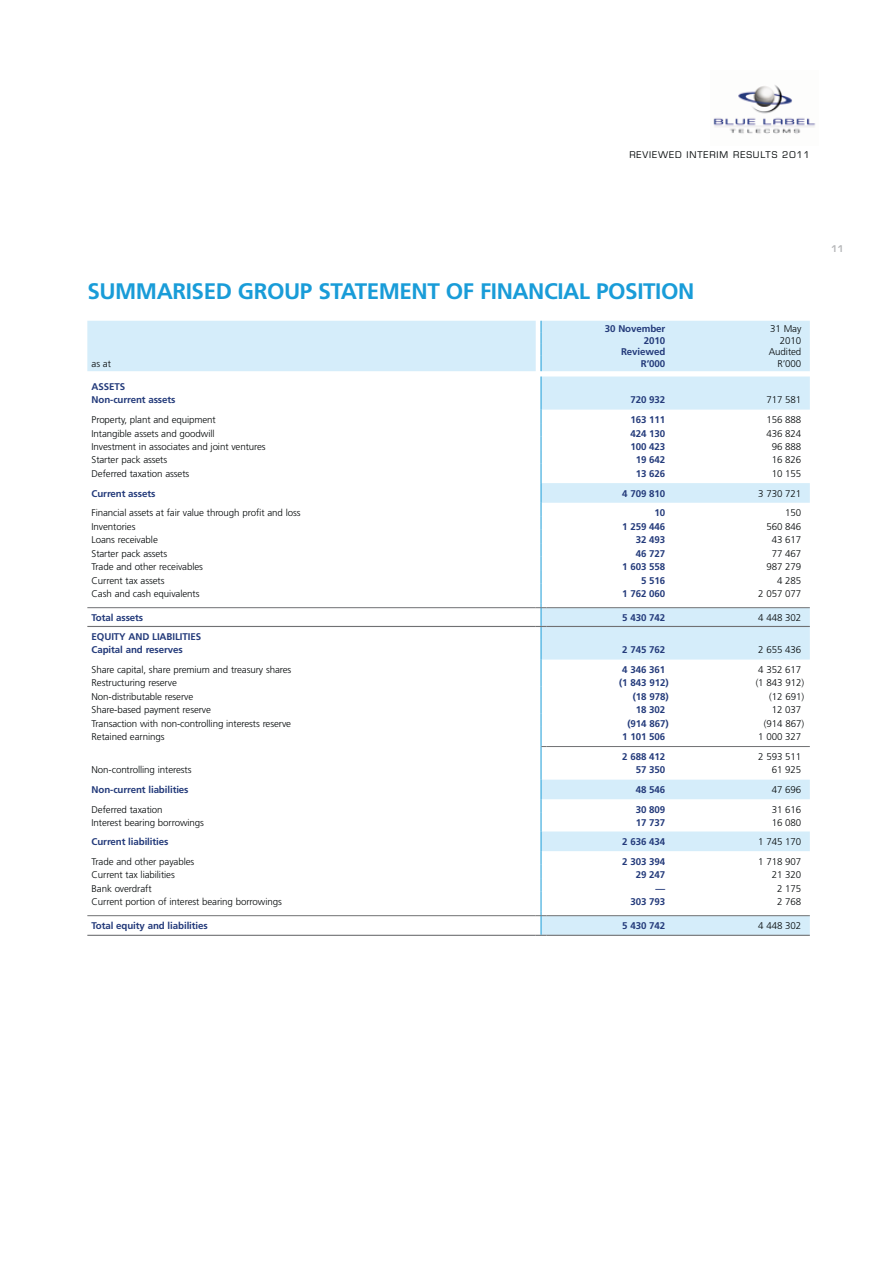
<style>
.page{position:relative;width:893px;height:1263px;background:#fff}
.page>*{position:absolute;margin:0;border:0;box-sizing:border-box;transform-origin:0 0}
.t1{font:700 22.5px "Frutiger LT Std";letter-spacing:-.02em;color:#199cd8}
.t2{font:300 9.75px "Frutiger LT Std";letter-spacing:-.01em;color:#040809}
.t3{font:700 9.75px/13.5px "Frutiger LT Std";letter-spacing:-.01em;color:#243b7b}
.t4{font:9px "Eurostile LT Std";letter-spacing:.1em;color:#040809}
.t5{font:600 9px "Eurostile LT Std";color:#b2b3b5}
</style>
<div class="page">
<img style="left:713px;top:85px;width:103px;height:49px">
<svg style="left:87px;top:321px;width:723px;height:614px"></svg>
<div style="left:546px;top:603px;width:128px;height:5px;background:#fff"></div>
<div style="left:674px;top:603px;width:8px;height:5px;background:#fff"></div>
<div style="left:682px;top:603px;width:128px;height:5px;background:#fff"></div>
<hr style="left:87px;top:607px;width:449px;height:1px;background:#707173">
<hr style="left:546px;top:607px;width:264px;height:1px;background:#707173">
<hr style="left:87px;top:915px;width:449px;height:1px;background:#707173">
<hr style="left:546px;top:915px;width:264px;height:1px;background:#707173">
<hr style="left:87px;top:626px;width:449px;height:1px;background:#707173">
<hr style="left:546px;top:626px;width:264px;height:1px;background:#707173">
<hr style="left:87px;top:935px;width:449px;height:1px;background:#707173">
<hr style="left:546px;top:935px;width:264px;height:1px;background:#707173">
<svg style="left:541px;top:321px;width:1px;height:50px"></svg>
<svg style="left:536px;top:377px;width:10px;height:559px"></svg>
<hr style="left:546px;top:746px;width:264px;height:1px;background:#707173">
<p class="t4" style="left:629px;top:149px;width:182px">REVIEWED INTERIM RESULTS 2011</p>
<h1 class="t1" style="left:87px;top:282px;width:608px">SUMMARISED GROUP STATEMENT OF FINANCIAL POSITION</h1>
<p class="t3" style="left:605px;top:323px;width:62px">30 November</p>
<p class="t2" style="left:770px;top:325px;width:33px">31 May</p>
<p class="t3" style="left:644px;top:334px;width:23px">2010</p>
<p class="t2" style="left:780px;top:336px;width:23px">2010</p>
<p class="t3" style="left:621px;top:346px;width:46px">Reviewed</p>
<p class="t2" style="left:769px;top:348px;width:34px">Audited</p>
<p class="t2" style="left:92px;top:359px;width:21px">as at</p>
<p class="t3" style="left:641px;top:357px;width:26px">R’000</p>
<p class="t2" style="left:777px;top:359px;width:25px">R’000</p>
<p class="t3" style="left:92px;top:380px;width:85px">ASSETS<br>Non-current assets</p>
<p class="t3" style="left:630px;top:394px;width:36px">720 932</p>
<p class="t2" style="left:766px;top:396px;width:36px">717 581</p>
<p class="t2" style="left:92px;top:416px;width:126px">Property, plant and equipment</p>
<p class="t3" style="left:630px;top:413px;width:36px">163 111</p>
<p class="t2" style="left:766px;top:416px;width:36px">156 888</p>
<p class="t2" style="left:92px;top:429px;width:125px">Intangible assets and goodwill</p>
<p class="t3" style="left:630px;top:427px;width:36px">424 130</p>
<p class="t2" style="left:766px;top:429px;width:36px">436 824</p>
<p class="t2" style="left:92px;top:442px;width:176px">Investment in associates and joint ventures</p>
<p class="t3" style="left:630px;top:440px;width:36px">100 423</p>
<p class="t2" style="left:772px;top:442px;width:31px">96 888</p>
<p class="t2" style="left:92px;top:456px;width:77px">Starter pack assets</p>
<p class="t3" style="left:636px;top:454px;width:31px">19 642</p>
<p class="t2" style="left:772px;top:456px;width:31px">16 826</p>
<p class="t2" style="left:92px;top:469px;width:99px">Deferred taxation assets</p>
<p class="t3" style="left:636px;top:467px;width:31px">13 626</p>
<p class="t2" style="left:772px;top:469px;width:31px">10 155</p>
<p class="t3" style="left:92px;top:487px;width:65px">Current assets</p>
<p class="t3" style="left:622px;top:487px;width:45px">4 709 810</p>
<p class="t2" style="left:758px;top:489px;width:45px">3 730 721</p>
<p class="t2" style="left:92px;top:509px;width:210px">Financial assets at fair value through profit and loss</p>
<p class="t3" style="left:654px;top:507px;width:12px">10</p>
<p class="t2" style="left:785px;top:509px;width:18px">150</p>
<p class="t2" style="left:92px;top:522px;width:45px">Inventories</p>
<p class="t3" style="left:622px;top:520px;width:45px">1 259 446</p>
<p class="t2" style="left:766px;top:522px;width:36px">560 846</p>
<p class="t2" style="left:92px;top:536px;width:68px">Loans receivable</p>
<p class="t3" style="left:636px;top:534px;width:31px">32 493</p>
<p class="t2" style="left:772px;top:536px;width:31px">43 617</p>
<p class="t2" style="left:92px;top:549px;width:77px">Starter pack assets</p>
<p class="t3" style="left:636px;top:547px;width:31px">46 727</p>
<p class="t2" style="left:772px;top:549px;width:31px">77 467</p>
<p class="t2" style="left:92px;top:563px;width:113px">Trade and other receivables</p>
<p class="t3" style="left:622px;top:560px;width:45px">1 603 558</p>
<p class="t2" style="left:766px;top:563px;width:36px">987 279</p>
<p class="t2" style="left:92px;top:576px;width:74px">Current tax assets</p>
<p class="t3" style="left:641px;top:574px;width:26px">5 516</p>
<p class="t2" style="left:777px;top:576px;width:26px">4 285</p>
<p class="t2" style="left:92px;top:589px;width:109px">Cash and cash equivalents</p>
<p class="t3" style="left:622px;top:587px;width:45px">1 762 060</p>
<p class="t2" style="left:758px;top:589px;width:45px">2 057 077</p>
<p class="t3" style="left:92px;top:611px;width:53px">Total assets</p>
<p class="t3" style="left:622px;top:611px;width:45px">5 430 742</p>
<p class="t2" style="left:758px;top:614px;width:45px">4 448 302</p>
<p class="t3" style="left:92px;top:630px;width:111px">EQUITY AND LIABILITIES<br>Capital and reserves</p>
<p class="t3" style="left:622px;top:644px;width:45px">2 745 762</p>
<p class="t2" style="left:758px;top:646px;width:45px">2 655 436</p>
<p class="t2" style="left:92px;top:665px;width:201px">Share capital, share premium and treasury shares</p>
<p class="t3" style="left:622px;top:663px;width:45px">4 346 361</p>
<p class="t2" style="left:758px;top:665px;width:45px">4 352 617</p>
<p class="t2" style="left:92px;top:679px;width:87px">Restructuring reserve</p>
<p class="t3" style="left:619px;top:677px;width:51px">(1 843 912)</p>
<p class="t2" style="left:756px;top:679px;width:50px">(1 843 912)</p>
<p class="t2" style="left:92px;top:692px;width:103px">Non-distributable reserve</p>
<p class="t3" style="left:633px;top:690px;width:37px">(18 978)</p>
<p class="t2" style="left:769px;top:692px;width:36px">(12 691)</p>
<p class="t2" style="left:92px;top:706px;width:121px">Share-based payment reserve</p>
<p class="t3" style="left:636px;top:704px;width:31px">18 302</p>
<p class="t2" style="left:772px;top:706px;width:31px">12 037</p>
<p class="t2" style="left:92px;top:719px;width:201px">Transaction with non-controlling interests reserve</p>
<p class="t3" style="left:627px;top:717px;width:43px">(914 867)</p>
<p class="t2" style="left:764px;top:719px;width:42px">(914 867)</p>
<p class="t2" style="left:92px;top:733px;width:75px">Retained earnings</p>
<p class="t3" style="left:622px;top:731px;width:45px">1 101 506</p>
<p class="t2" style="left:758px;top:733px;width:45px">1 000 327</p>
<p class="t3" style="left:622px;top:750px;width:45px">2 688 412</p>
<p class="t2" style="left:758px;top:752px;width:45px">2 593 511</p>
<p class="t2" style="left:92px;top:766px;width:101px">Non-controlling interests</p>
<p class="t3" style="left:636px;top:764px;width:31px">57 350</p>
<p class="t2" style="left:772px;top:766px;width:31px">61 925</p>
<p class="t3" style="left:92px;top:783px;width:99px">Non-current liabilities</p>
<p class="t3" style="left:636px;top:783px;width:31px">48 546</p>
<p class="t2" style="left:772px;top:786px;width:31px">47 696</p>
<p class="t2" style="left:92px;top:805px;width:73px">Deferred taxation</p>
<p class="t3" style="left:636px;top:803px;width:31px">30 809</p>
<p class="t2" style="left:772px;top:805px;width:31px">31 616</p>
<p class="t2" style="left:92px;top:819px;width:114px">Interest bearing borrowings</p>
<p class="t3" style="left:636px;top:817px;width:31px">17 737</p>
<p class="t2" style="left:772px;top:819px;width:31px">16 080</p>
<p class="t3" style="left:92px;top:835px;width:78px">Current liabilities</p>
<p class="t3" style="left:622px;top:835px;width:45px">2 636 434</p>
<p class="t2" style="left:758px;top:837px;width:45px">1 745 170</p>
<p class="t2" style="left:92px;top:857px;width:104px">Trade and other payables</p>
<p class="t3" style="left:622px;top:855px;width:45px">2 303 394</p>
<p class="t2" style="left:758px;top:857px;width:45px">1 718 907</p>
<p class="t2" style="left:92px;top:870px;width:85px">Current tax liabilities</p>
<p class="t3" style="left:636px;top:868px;width:31px">29 247</p>
<p class="t2" style="left:772px;top:870px;width:31px">21 320</p>
<p class="t2" style="left:92px;top:884px;width:62px">Bank overdraft</p>
<p class="t3" style="left:655px;top:882px;width:11px">—</p>
<p class="t2" style="left:777px;top:884px;width:26px">2 175</p>
<p class="t2" style="left:92px;top:897px;width:192px">Current portion of interest bearing borrowings</p>
<p class="t3" style="left:630px;top:895px;width:36px">303 793</p>
<p class="t2" style="left:777px;top:897px;width:26px">2 768</p>
<p class="t3" style="left:92px;top:919px;width:118px">Total equity and liabilities</p>
<p class="t3" style="left:622px;top:919px;width:45px">5 430 742</p>
<p class="t2" style="left:758px;top:922px;width:45px">4 448 302</p>
<p class="t5" style="left:831px;top:243px;width:14px">11</p>
</div>
